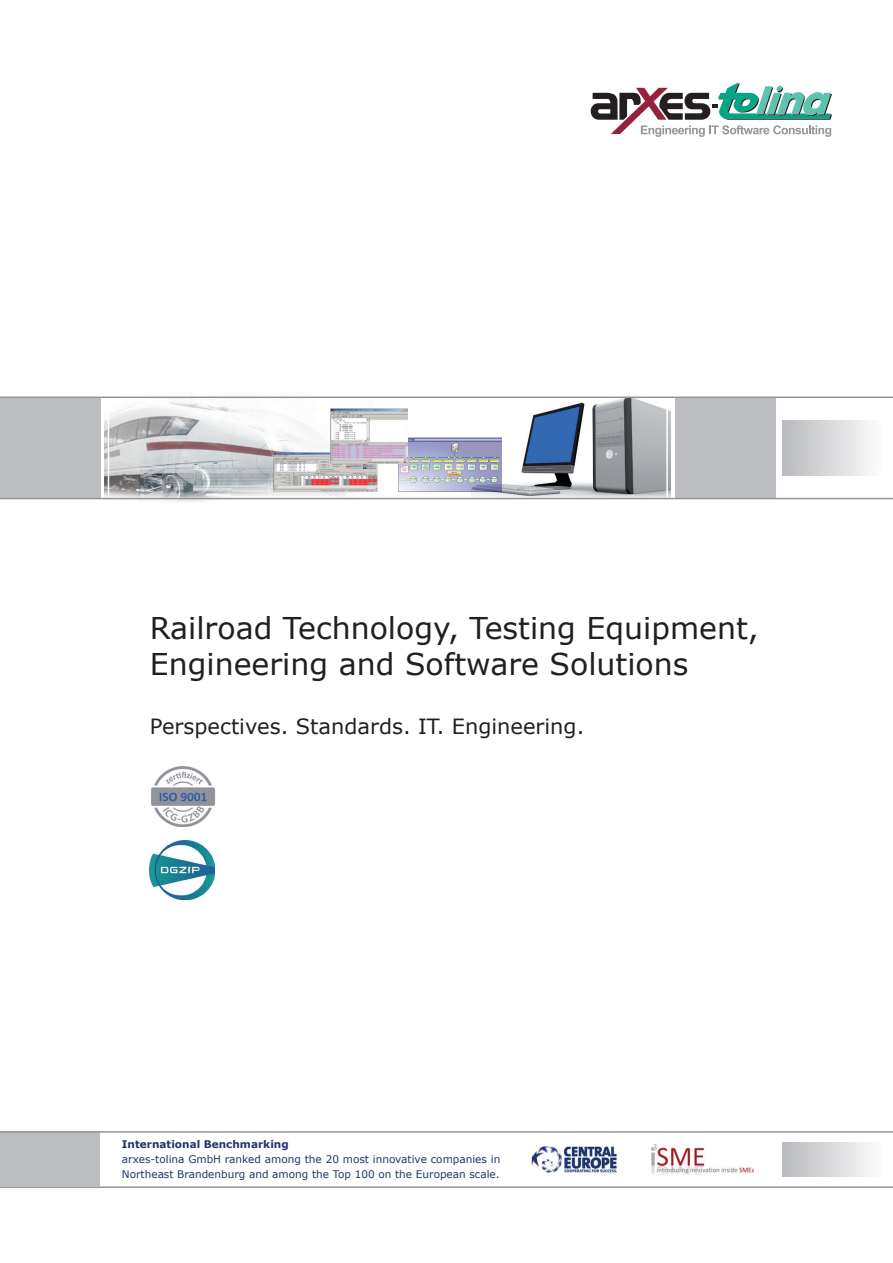
<style>
.page{position:relative;width:893px;height:1263px;background:#fff}
.page>*{position:absolute;margin:0;border:0;box-sizing:border-box;transform-origin:0 0}
.t1{font:30px/36px "Verdana";color:#231f20}
.t2{font:21px "Verdana";color:#231f20}
.t3{font:10.5px/15px "Verdana";color:#1d366c}
.t4{font:700 10.5px "Verdana";color:#1d366c}
</style>
<div class="page">
<img style="left:105px;top:398px;width:276px;height:104px">
<div style="left:782px;top:420px;width:101px;height:56px;background:linear-gradient(to right,#b9babd,#fdfdfd)"></div>
<div style="left:0;top:397px;width:101px;height:101px;background:#bcbdc0"></div>
<img style="left:472px;top:398px;width:199px;height:99px">
<img style="left:399px;top:437px;width:103px;height:55px">
<img style="left:274px;top:452px;width:103px;height:40px">
<img style="left:330px;top:408px;width:78px;height:55px">
<hr style="left:0;top:1186px;width:893px;height:2px;background:#939598">
<div style="left:0;top:1131px;width:100px;height:55px;background:#bcbdc0"></div>
<hr style="left:0;top:1131px;width:893px;height:2px;background:#939598">
<div style="left:782px;top:1142px;width:101px;height:34px;background:linear-gradient(to right,#b9babd,#fdfdfd)"></div>
<img style="left:531px;top:1146px;width:86px;height:27px">
<img style="left:651px;top:1144px;width:102px;height:30px">
<img style="left:151px;top:766px;width:65px;height:61px">
<img style="left:150px;top:841px;width:65px;height:59px">
<svg style="left:590px;top:82px;width:242px;height:55px"></svg>
<hr style="left:108px;top:398px;width:1px;height:99px;background:#fff">
<hr style="left:666px;top:398px;width:2px;height:99px;background:#fff">
<div style="left:675px;top:398px;width:101px;height:101px;background:#bcbdc0"></div>
<hr style="left:0;top:396px;width:893px;height:2px;background:#939598">
<hr style="left:0;top:498px;width:893px;height:1px;background:#939598">
<h1 class="t1" style="left:150px;top:610px;width:610px">Railroad Technology, Testing Equipment,<br>Engineering and Software Solutions</h1>
<h2 class="t2" style="left:150px;top:712px;width:436px">Perspectives. Standards. IT. Engineering.</h2>
<p class="t4" style="left:122px;top:1136px;width:168px">International Benchmarking</p>
<p class="t3" style="left:122px;top:1151px;width:380px">arxes-tolina GmbH ranked among the 20 most innovative companies in<br>Northeast Brandenburg and among the Top 100 on the European scale.</p>
</div>
